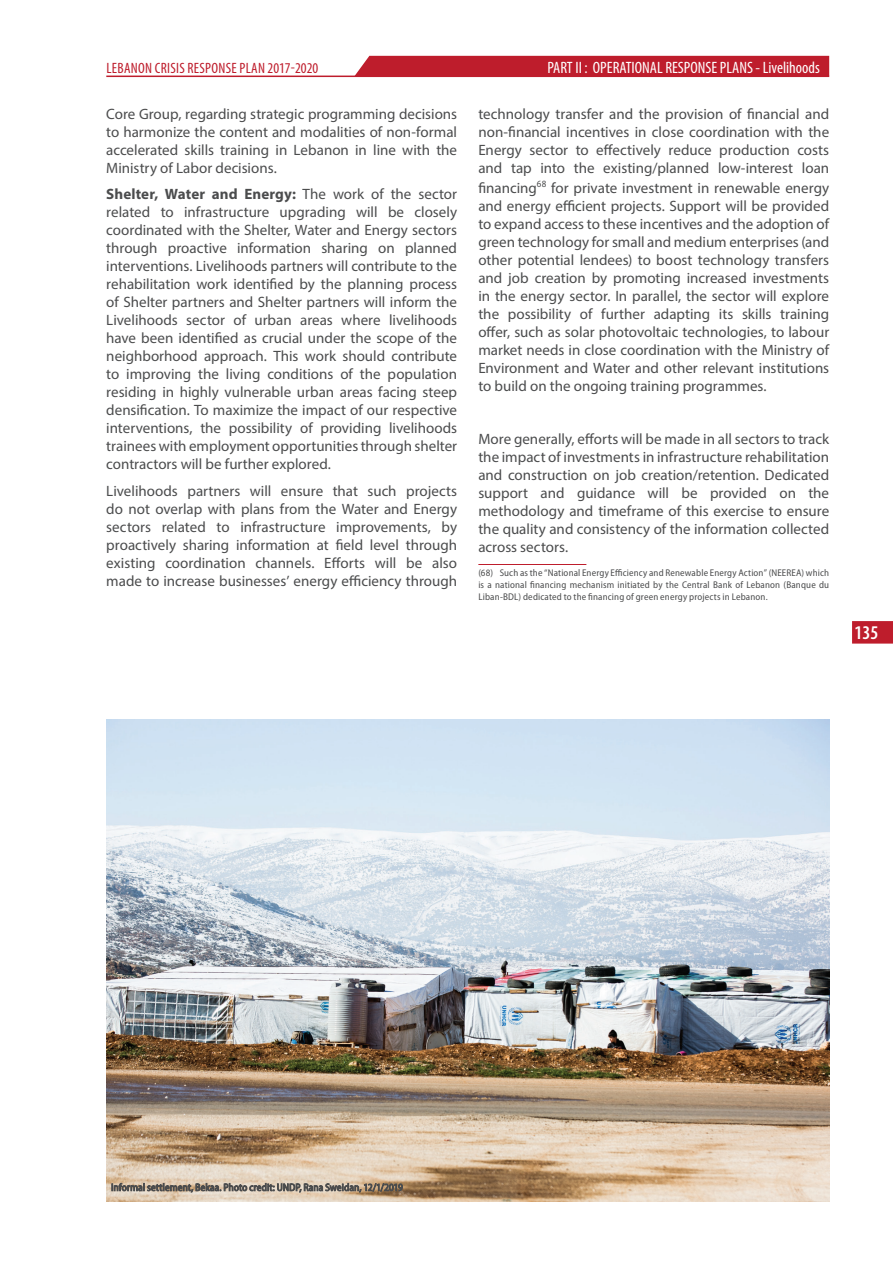
<style>
.page{position:relative;width:893px;height:1263px;background:#fff}
.page>*{position:absolute;margin:0;border:0;box-sizing:border-box;transform-origin:0 0}
.t1{font:600 condensed 19.5px "Myriad Pro";color:#fff}
.t2{font:condensed 16.5px "Myriad Pro";color:#fff}
.t3{font:15px/18px "Myriad Pro";color:#4b4c4d;text-align:justify}
.t4{font:condensed 15px "Myriad Pro";letter-spacing:.02em;color:#be1d2c}
.t5{font:semi-condensed 9.75px/11.7px "Myriad Pro";letter-spacing:.015em;color:#4b4c4d;text-align:justify}
.s1{font-weight:700}
</style>
<div class="page">
<div style="left:354px;top:56px;width:475px;height:20px;background:#be1d2c"></div>
<hr style="left:106px;top:76px;width:723px;height:1px;background:#be1d2c">
<div style="left:852px;top:621px;width:41px;height:23px;background:#be1d2c"></div>
<hr style="left:478px;top:564px;width:108px;height:1px;background:#be1d2c">
<img style="left:106px;top:719px;width:723px;height:482px">
<svg style="left:112px;top:1181px;width:291px;height:15px;background:#ad9e8d"></svg>
<p class="t4" style="left:106px;top:59px;width:213px">LEBANON CRISIS RESPONSE PLAN 2017-2020</p>
<p class="t2" style="left:548px;top:57px;width:274px">PART II : OPERATIONAL RESPONSE PLANS - Livelihoods</p>
<p class="t3" style="left:106px;top:105px;width:352px">Core Group, regarding strategic programming decisions to harmonize the content and modalities of non-formal accelerated skills training in Lebanon in line with the Ministry of Labor decisions.</p>
<p class="t3" style="left:106px;top:185px;width:352px"><span class="s1">Shelter, Water and Energy:</span> The work of the sector related to infrastructure upgrading will be closely coordinated with the Shelter, Water and Energy sectors through proactive information sharing on planned interventions. Livelihoods partners will contribute to the rehabilitation work identified by the planning process of Shelter partners and Shelter partners will inform the Livelihoods sector of urban areas where livelihoods have been identified as crucial under the scope of the neighborhood approach. This work should contribute to improving the living conditions of the population residing in highly vulnerable urban areas facing steep densification. To maximize the impact of our respective interventions, the possibility of providing livelihoods trainees with employment opportunities through shelter contractors will be further explored.</p>
<p class="t3" style="left:106px;top:482px;width:352px">Livelihoods partners will ensure that such projects do not overlap with plans from the Water and Energy sectors related to infrastructure improvements, by proactively sharing information at field level through existing coordination channels. Efforts will be also made to increase businesses’ energy efficiency through</p>
<p class="t3" style="left:478px;top:105px;width:352px">technology transfer and the provision of financial and non-financial incentives in close coordination with the Energy sector to effectively reduce production costs and tap into the existing/planned low-interest loan</p>
<p class="t3" style="left:478px;top:178px;width:352px">financing<sup>68</sup> for private investment in renewable energy and energy efficient projects. Support will be provided to expand access to these incentives and the adoption of green technology for small and medium enterprises (and other potential lendees) to boost technology transfers and job creation by promoting increased investments in the energy sector. In parallel, the sector will explore the possibility of further adapting its skills training offer, such as solar photovoltaic technologies, to labour market needs in close coordination with the Ministry of Environment and Water and other relevant institutions to build on the ongoing training programmes.</p>
<p class="t3" style="left:478px;top:429px;width:352px">More generally, efforts will be made in all sectors to track the impact of investments in infrastructure rehabilitation and construction on job creation/retention. Dedicated support and guidance will be provided on the methodology and timeframe of this exercise to ensure the quality and consistency of the information collected across sectors.</p>
<p class="t5" style="left:478px;top:567px;width:352px">(68) Such as the “National Energy Efficiency and Renewable Energy Action” (NEEREA) which is a national financing mechanism initiated by the Central Bank of Lebanon (Banque du Liban-BDL) dedicated to the financing of green energy projects in Lebanon.</p>
<h1 class="t1" style="left:855px;top:622px;width:25px">135</h1>
</div>
